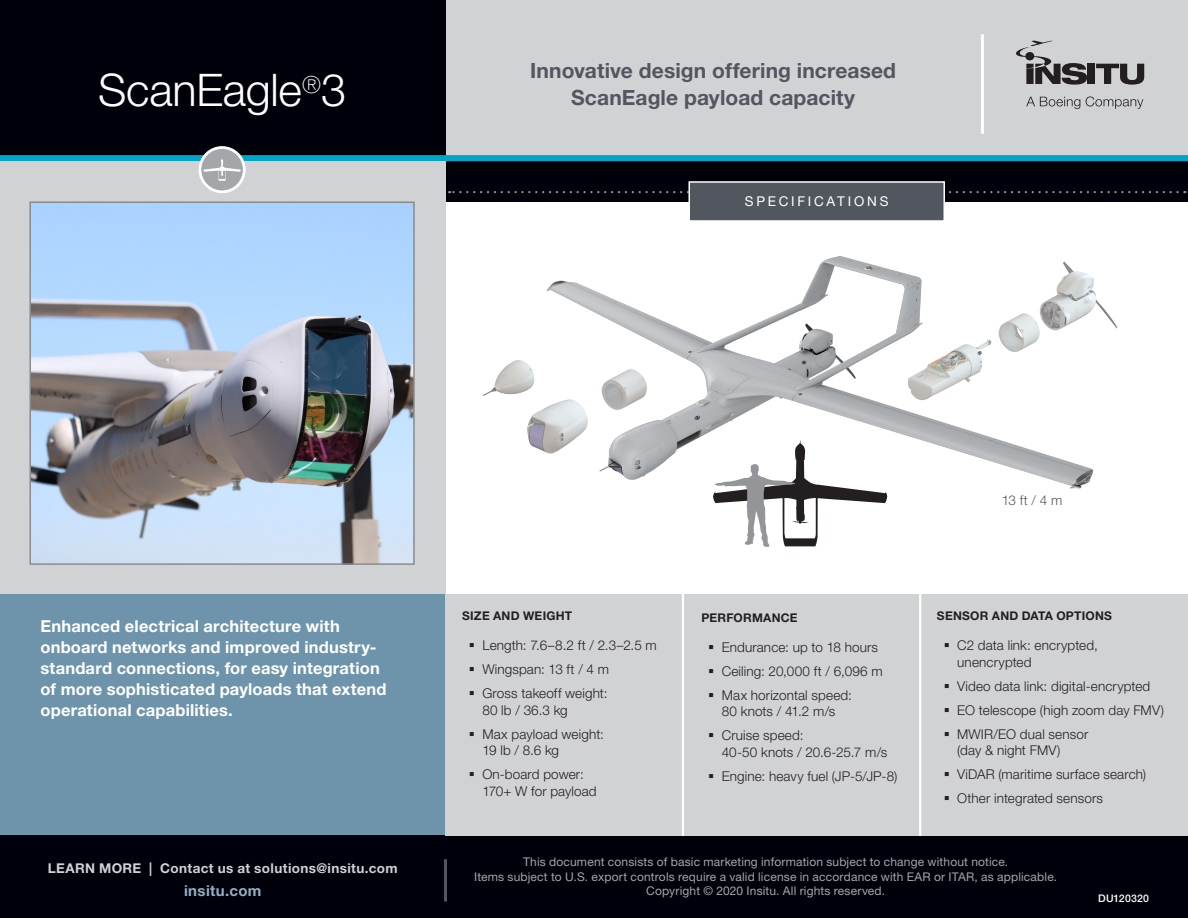
<style>
.page{position:relative;width:1188px;height:918px;background:#fff}
.page>*{position:absolute;margin:0;border:0;box-sizing:border-box;transform-origin:0 0}
.LgCard_Title{font:300 45px "Helvetica Neue LT Std";letter-spacing:-.005em;color:#fff}
.LgCard_TopBar_Headli{font:700 21px/27px "Helvetica Neue LT Std";letter-spacing:.005em;color:#52565f;text-align:center}
.LgCard_Side2_IntroPa{font:700 16.5px/21px "Helvetica Neue LT Std";letter-spacing:.01em;color:#fff}
.t1{font:700 15px "Helvetica Neue LT Std";letter-spacing:.025em;color:#96afc2}
.t2{font:300 13.5px/16.5px "Helvetica Neue LT Std";letter-spacing:.01em;color:#231f20}
.t3{font:700 13.5px "Helvetica Neue LT Std";letter-spacing:.03em;color:#d1d2d4}
.t4{font:13.5px "Helvetica Neue LT Std";letter-spacing:.205em;color:#fff}
.Inside_Data_Copy{font:300 13.5px "Helvetica Neue LT Std";color:#52565f}
.t5{font:12px/14.2px "Helvetica Neue LT Std";letter-spacing:.015em;color:#a3a7a9;text-align:center}
.LgCard_SpecsList_Sub{font:700 12px "Helvetica Neue LT Std";letter-spacing:.02em;color:#231f20}
.Footer_Control_Numbe{font:500 10.5px "Helvetica Neue LT Std";letter-spacing:.025em;color:#fff}
</style>
<div class="page">
<div style="left:0;top:594px;width:446px;height:256px;background:#6e94ab"></div>
<div style="left:446px;top:0;width:742px;height:155px;background:#d1d2d4"></div>
<div style="left:0;top:836px;width:1188px;height:82px;background:#00000b"></div>
<div style="left:446px;top:594px;width:742px;height:242px;background:#d1d2d4"></div>
<div style="left:0;top:0;width:446px;height:155px;background:#00000b"></div>
<svg style="left:1026px;top:97px;width:54px;height:12px"></svg>
<svg style="left:1086px;top:96px;width:57px;height:13px"></svg>
<div style="left:1088px;top:64px;width:7px;height:20px;background:#231f20"></div>
<svg style="left:1096px;top:64px;width:48px;height:21px"></svg>
<svg style="left:1016px;top:40px;width:71px;height:45px"></svg>
<div style="left:446px;top:161px;width:742px;height:40px;background:#00000b"></div>
<div style="left:0;top:155px;width:1188px;height:6px;background:#00a5c8"></div>
<svg style="left:449px;top:191px;width:729px;height:2px"></svg>
<hr style="left:981px;top:34px;width:3px;height:100px;background:#fff">
<div style="left:689px;top:182px;width:255px;height:39px;background:#52565f"></div>
<div style="left:688px;top:181px;width:257px;height:41px;border:2px solid #fff"></div>
<hr style="left:444px;top:859px;width:3px;height:43px;background:#52565f">
<hr style="left:682px;top:594px;width:2px;height:242px;background:#fff">
<hr style="left:919px;top:594px;width:2px;height:242px;background:#fff">
<div style="left:0;top:161px;width:446px;height:433px;background:#d1d2d4"></div>
<img style="left:483px;top:256px;width:635px;height:241px">
<img style="left:32px;top:204px;width:380px;height:358px">
<div style="left:29px;top:201px;width:386px;height:364px;border:2px solid #888c8f"></div>
<svg style="left:200px;top:148px;width:44px;height:44px"></svg>
<div style="left:199px;top:146px;width:47px;height:47px;border:3px solid #fff;border-radius:50%"></div>
<svg style="left:204px;top:159px;width:37px;height:22px"></svg>
<svg style="left:713px;top:441px;width:174px;height:106px"></svg>
<p class="LgCard_Title" style="left:98px;top:63px;width:250px">ScanEagle<sup>®</sup>3</p>
<p class="LgCard_TopBar_Headli" style="left:530px;top:57px;width:367px">Innovative design offering increased<br>ScanEagle payload capacity</p>
<p class="t4" style="left:745px;top:193px;width:145px">SPECIFICATIONS</p>
<p class="LgCard_Side2_IntroPa" style="left:40px;top:615px;width:348px">Enhanced electrical architecture with onboard networks and improved industry&shy;standard connections, for easy integration of more sophisticated payloads that extend operational capabilities.</p>
<p class="t3" style="left:48px;top:859px;width:351px">LEARN MORE | Contact us at solutions@insitu.com</p>
<p class="t1" style="left:184px;top:881px;width:79px">insitu.com</p>
<p class="LgCard_SpecsList_Sub" style="left:462px;top:609px;width:112px">SIZE AND WEIGHT</p>
<p class="t2" style="left:482px;top:637px;width:176px">Length: 7.6–8.2 ft / 2.3–2.5 m</p>
<p class="t2" style="left:482px;top:661px;width:128px">Wingspan: 13 ft / 4 m</p>
<p class="t2" style="left:482px;top:685px;width:127px">Gross takeoff weight:<br>80 lb / 36.3 kg</p>
<p class="t2" style="left:482px;top:726px;width:123px">Max payload weight:<br>19 lb / 8.6 kg</p>
<p class="t2" style="left:482px;top:766px;width:116px">On-board power:<br>170+ W for payload</p>
<p class="Inside_Data_Copy" style="left:1002px;top:492px;width:62px">13 ft / 4 m</p>
<p class="LgCard_SpecsList_Sub" style="left:701px;top:610px;width:98px">PERFORMANCE</p>
<p class="t2" style="left:722px;top:638px;width:158px">Endurance: up to 18 hours</p>
<p class="t2" style="left:722px;top:662px;width:163px">Ceiling: 20,000 ft / 6,096 m</p>
<p class="t2" style="left:722px;top:686px;width:132px">Max horizontal speed:<br>80 knots / 41.2 m/s</p>
<p class="t2" style="left:722px;top:727px;width:167px">Cruise speed:<br>40-50 knots / 20.6-25.7 m/s</p>
<p class="t2" style="left:722px;top:767px;width:177px">Engine: heavy fuel (JP-5/JP-8)</p>
<p class="LgCard_SpecsList_Sub" style="left:937px;top:609px;width:177px">SENSOR AND DATA OPTIONS</p>
<p class="t2" style="left:957px;top:637px;width:142px">C2 data link: encrypted, unencrypted</p>
<p class="t2" style="left:957px;top:678px;width:195px">Video data link: digital-encrypted</p>
<p class="t2" style="left:957px;top:702px;width:208px">EO telescope (high zoom day FMV)</p>
<p class="t2" style="left:957px;top:726px;width:133px">MWIR/EO dual sensor (day &amp; night FMV)</p>
<p class="t2" style="left:957px;top:766px;width:191px">ViDAR (maritime surface search)</p>
<p class="t2" style="left:957px;top:790px;width:147px">Other integrated sensors</p>
<p class="t5" style="left:474px;top:855px;width:584px">This document consists of basic marketing information subject to change without notice.<br>Items subject to U.S. export controls require a valid license in accordance with EAR or ITAR, as applicable.<br>Copyright © 2020 Insitu. All rights reserved.</p>
<p class="Footer_Control_Numbe" style="left:1098px;top:892px;width:52px">DU120320</p>
</div>
